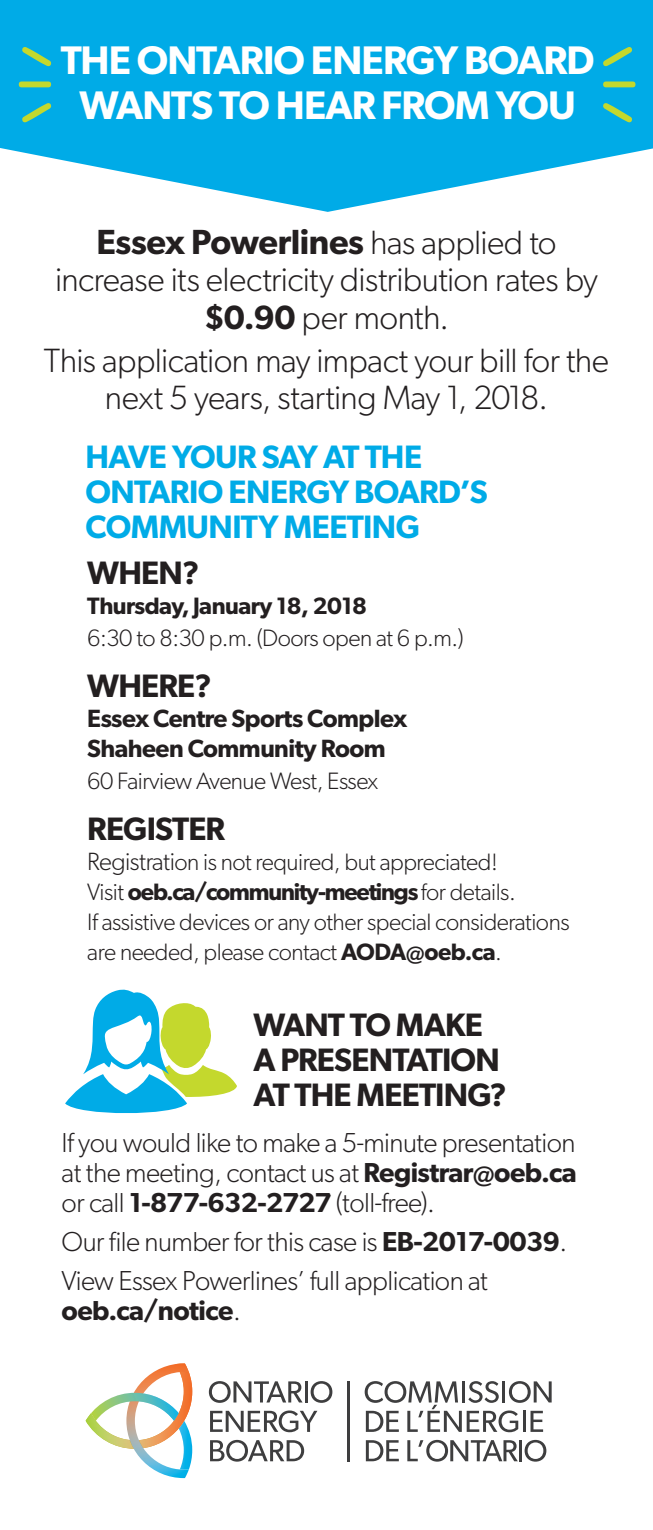
<style>
.page{position:relative;width:653px;height:1530px;background:#fff}
.page>*{position:absolute;margin:0;border:0;box-sizing:border-box;transform-origin:0 0}
.t1{font:600 40px/45px "Gibson";letter-spacing:-.03em;color:#fff;text-align:center}
.body_copy{font:600 35px "Gibson";letter-spacing:-.01em;color:#231f20}
.body_copy-2{font:300 33.75px/37.5px "Gibson";letter-spacing:-.015em;color:#231f20;text-align:center}
.body_copy-3{font:600 32.5px/35px "Gibson";letter-spacing:-.025em;color:#231f20}
.body_copy-4{font:600 32.5px/35px "Gibson";letter-spacing:-.02em;color:#00abe7}
.body_copy-5{font:300 27.5px/30px "Gibson";letter-spacing:-.02em;color:#231f20;text-align:justify}
.body_copy-6{font:600 25px/30px "Gibson";letter-spacing:-.02em;color:#231f20}
.body_copy-7{font:300 23.75px/30px "Gibson";letter-spacing:-.02em;color:#231f20}
.s1{font-weight:300;font-size:33.75px}
.s2{font-weight:600}
.s3{font-size:25px}
</style>
<div class="page">
<svg style="left:364px;top:1381px;width:187px;height:51px"></svg>
<svg style="left:366px;top:1440px;width:33px;height:21px"></svg>
<svg style="left:407px;top:1440px;width:110px;height:22px"></svg>
<hr style="left:519px;top:1440px;width:3px;height:21px;background:#3e3e3f">
<svg style="left:524px;top:1440px;width:22px;height:22px"></svg>
<svg style="left:209px;top:1381px;width:93px;height:22px"></svg>
<hr style="left:305px;top:1381px;width:3px;height:22px;background:#3e3e3f">
<svg style="left:310px;top:1381px;width:22px;height:22px"></svg>
<svg style="left:210px;top:1411px;width:107px;height:21px"></svg>
<svg style="left:210px;top:1440px;width:94px;height:22px"></svg>
<hr style="left:348px;top:1381px;width:2px;height:80px;background:#3e3e3f">
<img style="left:189px;top:1449px;width:3px;height:20px">
<img style="left:134px;top:1449px;width:55px;height:29px">
<svg style="left:86px;top:1363px;width:106px;height:86px"></svg>
<svg style="left:65px;top:989px;width:172px;height:124px"></svg>
<svg style="left:0;top:0;width:652px;height:212px;fill:#00abe7"></svg>
<svg style="left:19px;top:47px;width:32px;height:75px;background:#2eb5bb"></svg>
<svg style="left:603px;top:47px;width:32px;height:75px;background:#2eb5bb"></svg>
<p class="t1" style="left:61px;top:37px;width:535px">THE ONTARIO ENERGY BOARD<br>WANTS TO HEAR FROM YOU</p>
<p class="body_copy" style="left:96px;top:221px;width:461px">Essex Powerlines <span class="s1">has applied to</span></p>
<p class="body_copy-2" style="left:55px;top:261px;width:544px">increase its electricity distribution rates by <span class="s2">$0.90</span> per month.</p>
<p class="body_copy-2" style="left:44px;top:341px;width:566px">This application may impact your bill for the next 5 years, starting May 1, 2018.</p>
<p class="body_copy-4" style="left:85px;top:439px;width:403px">HAVE YOUR SAY AT THE<br>ONTARIO ENERGY BOARD’S<br>COMMUNITY MEETING</p>
<p class="body_copy-3" style="left:87px;top:554px;width:114px">WHEN?</p>
<p class="body_copy-7" style="left:87px;top:589px;width:378px;line-height:32.5px"><span class="s2">Thursday, January 18, 2018<br></span>6:30 to 8:30 p.m. (Doors open at 6 p.m.)</p>
<p class="body_copy-3" style="left:87px;top:667px;width:126px">WHERE?</p>
<p class="body_copy-6" style="left:87px;top:703px;width:321px">Essex Centre Sports Complex<br>Shaheen Community Room</p>
<p class="body_copy-7" style="left:87px;top:766px;width:292px">60 Fairview Avenue West, Essex</p>
<p class="body_copy-3" style="left:87px;top:810px;width:139px">REGISTER</p>
<p class="body_copy-7" style="left:87px;top:846px;width:483px"><span class="s3">Registrati</span>on is not required, but appreciated!<br>Visit <span class="s2">oeb.ca/community-meetings</span> for details.<br>If assistive devices or any other special considerations are needed, please contact <span class="s2">AODA@oeb.ca</span>.</p>
<p class="body_copy-3" style="left:253px;top:1006px;width:255px">WANT TO MAKE<br>A PRESENTATION<br>AT THE MEETING?</p>
<p class="body_copy-5" style="left:62px;top:1127px;width:516px">If you would like to make a 5-minute presentation at the meeting, contact us at <span class="s2">Registrar@oeb.ca </span>or call <span class="s2">1-877-632-2727</span> (toll-free).</p>
<p class="body_copy-5" style="left:62px;top:1226px;width:507px">Our file number for this case is <span class="s2">EB-2017-0039</span>.</p>
<p class="body_copy-5" style="left:62px;top:1265px;width:427px">View Essex Powerlines’ full application at <span class="s2">oeb.ca/notice</span>.</p>
</div>
